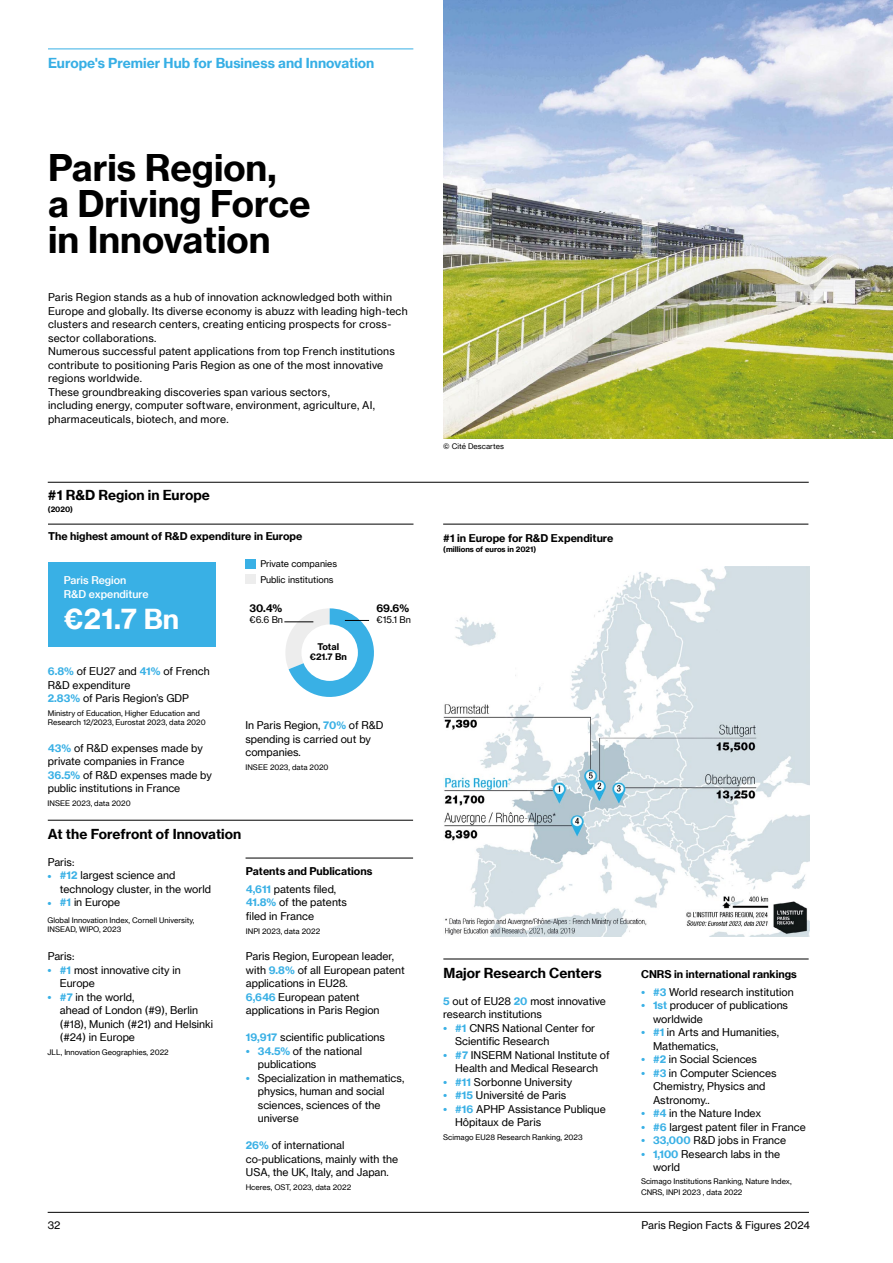
<style>
.page{position:relative;width:893px;height:1263px;background:#fff}
.page>*{position:absolute;margin:0;border:0;box-sizing:border-box;transform-origin:0 0}
.t1{font:36px/36px "N Haas Grotesk TX Pro 75 Bd";color:#000}
.t2{font:27px "N Haas Grotesk TX Pro 75 Bd";color:#fff}
.t3{font:13.5px "N Haas Grotesk TX Pro 75 Bd";color:#000}
.t4{font:13.5px "N Haas Grotesk TX Pro 75 Bd";color:#37afe5}
.t5{font:10.5px/13.5px "N Haas Grotesk TX Pro 55 Rg";color:#000}
.t6{font:10.5px/13.5px "N Haas Grotesk TX Pro 55 Rg";letter-spacing:.02em;color:#000}
.t7{font:10.5px "N Haas Grotesk TX Pro 75 Bd";color:#000}
.t8{font:10.5px/13.5px "N Haas Grotesk TX Pro 65 Md";color:#fff}
.t9{font:10.5px/13.5px "N Haas Grotesk TX Pro 75 Bd";color:#39b0e5;text-align:justify}
.t10{font:9px "N Haas Grotesk TX Pro 55 Rg";color:#000}
.t11{font:9px/10.5px "N Haas Grotesk TX Pro 75 Bd";color:#000;text-align:center}
.t12{font:7.5px/9px "N Haas Grotesk TX Pro 55 Rg";color:#000}
.t13{font:7.5px "N Haas Grotesk TX Pro 75 Bd";color:#000}
.s1{font-family:"N Haas Grotesk TX Pro 75 Bd";color:#39b0e5}
</style>
<div class="page">
<hr style="left:48px;top:1212px;width:761px;height:1px;background:#000">
<hr style="left:48px;top:49px;width:365px;height:1px;background:#37afe5">
<hr style="left:48px;top:482px;width:761px;height:1px;background:#000">
<div style="left:245px;top:559px;width:11px;height:9px;background:#39b0e5"></div>
<div style="left:245px;top:574px;width:11px;height:10px;background:#ededed"></div>
<img style="left:443px;top:0;width:450px;height:438px">
<svg style="left:284px;top:608px;width:90px;height:89px"></svg>
<hr style="left:48px;top:524px;width:365px;height:1px;background:#000">
<div style="left:301px;top:624px;width:57px;height:57px;background:#fff;border-radius:50%"></div>
<div style="left:48px;top:562px;width:168px;height:84px;background:#39b0e5"></div>
<hr style="left:48px;top:820px;width:365px;height:1px;background:#000">
<hr style="left:443px;top:959px;width:366px;height:1px;background:#000">
<hr style="left:246px;top:858px;width:167px;height:1px;background:#000">
<img style="left:443px;top:566px;width:366px;height:370px">
<hr style="left:443px;top:524px;width:365px;height:1px;background:#000">
<p class="t4" style="left:48px;top:54px;width:328px">Europe's Premier Hub for Business and Innovation</p>
<h1 class="t1" style="left:48px;top:150px;width:264px">Paris Region,<br>a Driving Force in Innovation</h1>
<p class="t6" style="left:48px;top:290px;width:361px">Paris Region stands as a hub of innovation acknowledged both within Europe and globally. Its diverse economy is abuzz with leading high-tech clusters and research centers, creating enticing prospects for cross&shy;sector collaborations.<br>Numerous successful patent applications from top French institutions contribute to positioning Paris Region as one of the most innovative regions worldwide.<br>These groundbreaking discoveries span various sectors,<br>including energy, computer software, environment, agriculture, AI, pharmaceuticals, biotech, and more.</p>
<p class="t3" style="left:48px;top:486px;width:163px">#1 R&amp;D Region in Europe</p>
<p class="t13" style="left:48px;top:504px;width:27px">(2020)</p>
<p class="t7" style="left:48px;top:530px;width:256px">The highest amount of R&amp;D expenditure in Europe</p>
<p class="t8" style="left:64px;top:574px;width:86px">Paris Region<br>R&amp;D expenditure</p>
<h2 class="t2" style="left:64px;top:602px;width:117px">€21.7 Bn</h2>
<p class="t5" style="left:48px;top:665px;width:163px"><span class="s1">6.8%</span> of EU27 and <span class="s1">41%</span> of French<br>R&amp;D expenditure<br><span class="s1">2.83%</span> of Paris Region’s GDP</p>
<p class="t12" style="left:48px;top:708px;width:159px">Ministry of Education, Higher Education and<br>Research 12/2023, Eurostat 2023, data 2020</p>
<p class="t5" style="left:48px;top:741px;width:165px"><span class="s1">43%</span> of R&amp;D expenses made by private companies in France<br><span class="s1">36.5%</span> of R&amp;D expenses made by public institutions in France</p>
<p class="t12" style="left:48px;top:799px;width:85px">INSEE 2023, data 2020</p>
<p class="t10" style="left:260px;top:558px;width:78px">Private companies</p>
<p class="t10" style="left:260px;top:574px;width:75px">Public institutions</p>
<p class="t7" style="left:249px;top:602px;width:34px">30.4%</p>
<p class="t10" style="left:249px;top:614px;width:35px">€6.6 Bn</p>
<p class="t11" style="left:310px;top:641px;width:38px">Total €21.7 Bn</p>
<p class="t7" style="left:376px;top:602px;width:34px">69.6%</p>
<p class="t10" style="left:376px;top:614px;width:36px">€15.1 Bn</p>
<p class="t5" style="left:245px;top:719px;width:140px">In Paris Region, <span class="s1">70%</span> of R&amp;D spending is carried out by companies.</p>
<p class="t12" style="left:245px;top:763px;width:85px">INSEE 2023, data 2020</p>
<p class="t3" style="left:48px;top:825px;width:195px">At the Forefront of Innovation</p>
<p class="t5" style="left:60px;top:855px;width:153px;text-indent:-12px">Paris:<br><span class="s1">#12</span> largest science and technology cluster, in the world <span class="s1">#1</span> in Europe</p>
<p class="t7" style="left:246px;top:865px;width:128px">Patents and Publications</p>
<p class="t9" style="left:48px;top:869px;width:6px">•</p>
<p class="t9" style="left:48px;top:896px;width:6px">•</p>
<p class="t5" style="left:246px;top:882px;width:103px"><span class="s1">4,611</span> patents filed,<br><span class="s1">41.8%</span> of the patents filed in France</p>
<p class="t12" style="left:48px;top:916px;width:148px">Global Innovation Index, Cornell University,<br>INSEAD, WIPO, 2023</p>
<p class="t12" style="left:246px;top:926px;width:76px">INPI 2023, data 2022</p>
<p class="t5" style="left:60px;top:949px;width:155px;text-indent:-12px">Paris:<br><span class="s1">#1</span> most innovative city in<br>Europe<br><span class="s1">#7</span> in the world,<br>ahead of London (#9), Berlin (#18), Munich (#21) and Helsinki (#24) in Europe</p>
<p class="t9" style="left:48px;top:964px;width:6px">•</p>
<p class="t9" style="left:48px;top:991px;width:6px">•</p>
<p class="t12" style="left:48px;top:1048px;width:123px">JLL, Innovation Geographies, 2022</p>
<p class="t5" style="left:246px;top:950px;width:161px">Paris Region, European leader, with <span class="s1">9.8%</span> of all European patent applications in EU28.<br><span class="s1">6,646</span> European patent applications in Paris Region</p>
<p class="t5" style="left:258px;top:1031px;width:148px;text-indent:-12px"><span class="s1">19,917</span> scientific publications<br><span class="s1">34.5%</span> of the national publications<br>Specialization in mathematics, physics, human and social sciences, sciences of the universe</p>
<p class="t5" style="left:246px;top:1139px;width:154px"><span class="s1">26%</span> of international co-publications, mainly with the<br>USA, the UK, Italy, and Japan.</p>
<p class="t9" style="left:246px;top:1044px;width:6px">•</p>
<p class="t9" style="left:246px;top:1071px;width:6px">•</p>
<p class="t12" style="left:246px;top:1182px;width:107px">Hceres, OST, 2023, data 2022</p>
<p class="t12" style="left:443px;top:442px;width:62px">© Cité Descartes</p>
<p class="t7" style="left:443px;top:531px;width:172px">#1 in Europe for R&amp;D Expenditure</p>
<p class="t13" style="left:443px;top:545px;width:94px">(millions of euros in 2021)</p>
<p class="t3" style="left:444px;top:964px;width:160px">Major Research Centers</p>
<p class="t5" style="left:443px;top:994px;width:164px"><span class="s1">5</span> out of EU28 <span class="s1">20</span> most innovative research institutions</p>
<p class="t5" style="left:455px;top:1021px;width:156px"><span class="s1">#1</span> CNRS National Center for<br>Scientific Research<br><span class="s1">#7</span> INSERM National Institute of<br>Health and Medical Research <span class="s1">#11</span> Sorbonne University<br><span class="s1">#15</span> Université de Paris<br><span class="s1">#16</span> APHP Assistance Publique<br>Hôpitaux de Paris</p>
<p class="t12" style="left:443px;top:1132px;width:141px">Scimago EU28 Research Ranking, 2023</p>
<p class="t9" style="left:443px;top:1021px;width:6px">•</p>
<p class="t9" style="left:443px;top:1048px;width:6px">•</p>
<p class="t9" style="left:443px;top:1075px;width:6px">• • •</p>
<p class="t7" style="left:641px;top:967px;width:157px">CNRS in international rankings</p>
<p class="t5" style="left:653px;top:985px;width:154px"><span class="s1">#3</span> World research institution<br><span class="s1">1st</span> producer of publications worldwide<br><span class="s1">#1</span> in Arts and Humanities,<br>Mathematics,<br><span class="s1">#2</span> in Social Sciences<br><span class="s1">#3</span> in Computer Sciences<br>Chemistry, Physics and<br>Astronomy..<br><span class="s1">#4</span> in the Nature Index<br><span class="s1">#6</span> largest patent filer in France<br><span class="s1">33,000</span> R&amp;D jobs in France<br><span class="s1">1,100</span> Research labs in the world</p>
<p class="t12" style="left:641px;top:1176px;width:152px;line-height:10.5px">Scimago Institutions Ranking, Nature Index,<br>CNRS, INPI 2023 , data 2022</p>
<p class="t9" style="left:641px;top:985px;width:6px">• •</p>
<p class="t9" style="left:641px;top:1025px;width:6px">•</p>
<p class="t9" style="left:641px;top:1052px;width:6px">• •</p>
<p class="t9" style="left:641px;top:1106px;width:6px">• • • •</p>
<p class="t5" style="left:48px;top:1218px;width:14px">32</p>
<p class="t5" style="left:642px;top:1218px;width:170px">Paris Region Facts &amp; Figures 2024</p>
</div>
